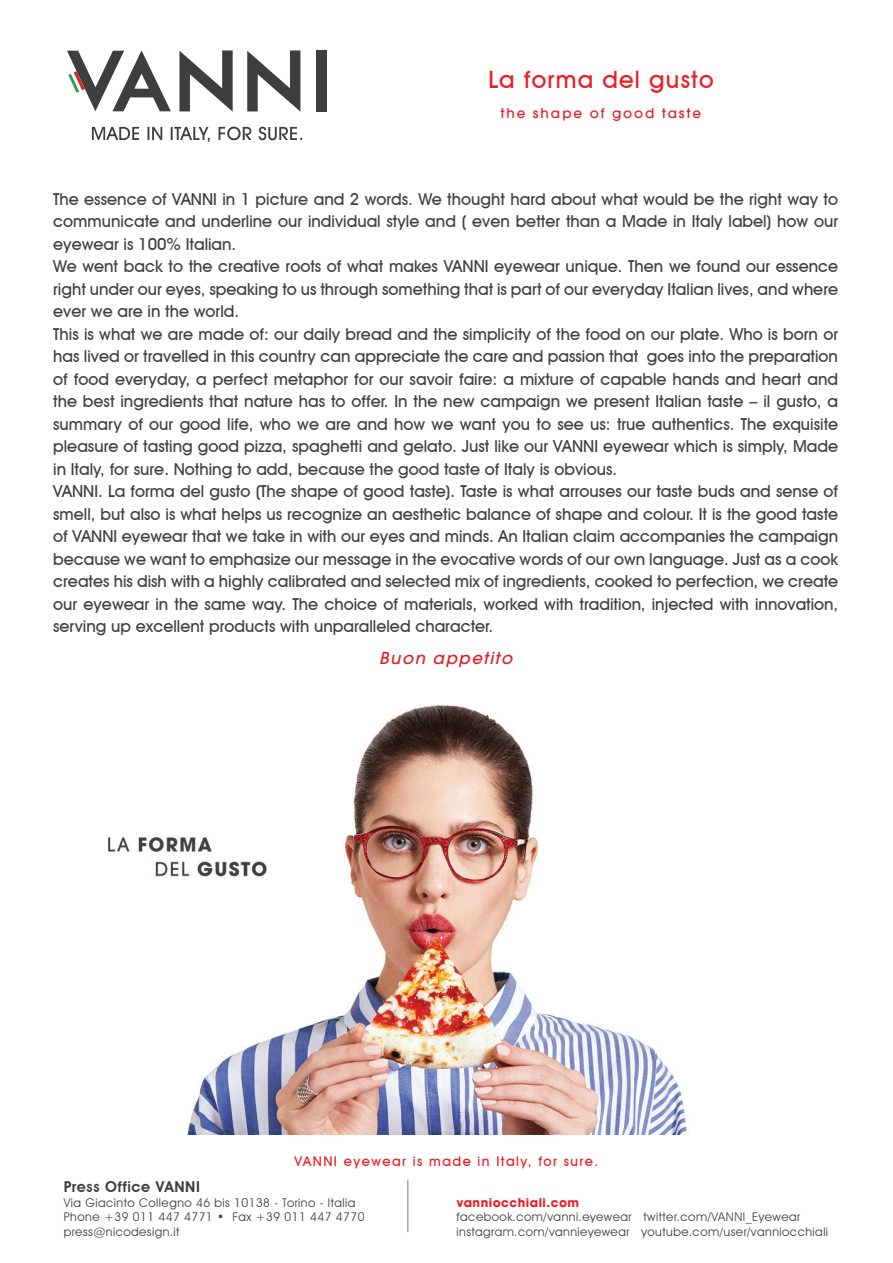
<style>
.page{position:relative;width:893px;height:1263px;background:#fff}
.page>*{position:absolute;margin:0;border:0;box-sizing:border-box;transform-origin:0 0}
.t1{font:500 24px "Avant Garde IT Cby BT";letter-spacing:.05em;color:#ee1d23}
.t2{font:500 16.5px/22.5px "Avant Garde IT Cby BT";color:#414142}
.t3{font:italic 500 16.5px "Avant Garde LT";color:#e41e25}
.t4{font:600 15px "Avant Garde IT Cby BT";letter-spacing:.04em;color:#3e3e3f}
.t5{font:500 13.5px "Avant Garde IT Cby BT";letter-spacing:.105em;color:#ee1d23}
.t6{font:500 13.5px "Avant Garde LT";letter-spacing:.14em;color:#e41e25}
.t7{font:12px/14.4px "Avant Garde IT Cby BT";letter-spacing:.04em;color:#3e3e3f}
.t8{font:700 12px "Avant Garde LT";letter-spacing:.04em;color:#ee1d23}
</style>
<div class="page">
<hr style="left:407px;top:1180px;width:1px;height:52px;background:#808285">
<svg style="left:92px;top:127px;width:210px;height:15px"></svg>
<svg style="left:67px;top:50px;width:104px;height:61px"></svg>
<svg style="left:179px;top:50px;width:54px;height:62px"></svg>
<svg style="left:247px;top:50px;width:53px;height:62px"></svg>
<div style="left:316px;top:50px;width:11px;height:61px;background:#3e3e3f"></div>
<img style="left:107px;top:705px;width:580px;height:429px">
<h1 class="t1" style="left:488px;top:65px;width:227px">La forma del gusto</h1>
<p class="t6" style="left:501px;top:105px;width:202px">the shape of good taste</p>
<p class="t2" style="left:53px;top:187px;width:786px">The essence of VANNI in 1 picture and 2 words. We thought hard about what would be the right way to communicate and underline our individual style and ( even better than a Made in Italy label) how our eyewear is 100% Italian.<br>We went back to the creative roots of what makes VANNI eyewear unique. Then we found our essence right under our eyes, speaking to us through something that is part of our everyday Italian lives, and where ever we are in the world.<br>This is what we are made of: our daily bread and the simplicity of the food on our plate. Who is born or has lived or travelled in this country can appreciate the care and passion that goes into the preparation of food everyday, a perfect metaphor for our savoir faire: a mixture of capable hands and heart and the best ingredients that nature has to offer. In the new campaign we present Italian taste – il gusto, a summary of our good life, who we are and how we want you to see us: true authentics. The exquisite pleasure of tasting good pizza, spaghetti and gelato. Just like our VANNI eyewear which is simply, Made in Italy, for sure. Nothing to add, because the good taste of Italy is obvious.<br>VANNI. La forma del gusto (The shape of good taste). Taste is what arrouses our taste buds and sense of smell, but also is what helps us recognize an aesthetic balance of shape and colour. It is the good taste of VANNI eyewear that we take in with our eyes and minds. An Italian claim accompanies the campaign because we want to emphasize our message in the evocative words of our own language. Just as a cook creates his dish with a highly calibrated and selected mix of ingredients, cooked to perfection, we create our eyewear in the same way. The choice of materials, worked with tradition, injected with innovation, serving up excellent products with unparalleled character.</p>
<p class="t3" style="left:379px;top:647px;width:139px">Buon appetito</p>
<p class="t5" style="left:294px;top:1153px;width:305px">VANNI eyewear is made in Italy, for sure.</p>
<p class="t8" style="left:456px;top:1195px;width:124px">vanniocchiali.com</p>
<p class="t7" style="left:456px;top:1210px;width:373px">facebook.com/vanni.eyewear twitter.com/VANNI_Eyewear instagram.com/vannieyewear youtube.com/user/vanniocchiali</p>
<p class="t4" style="left:64px;top:1178px;width:138px">Press Office VANNI</p>
<p class="t7" style="left:64px;top:1195px;width:302px">Via Giacinto Collegno 46 bis 10138 - Torino - Italia<br>Phone +39 011 447 4771 • Fax +39 011 447 4770 press@nicodesign.it</p>
</div>
